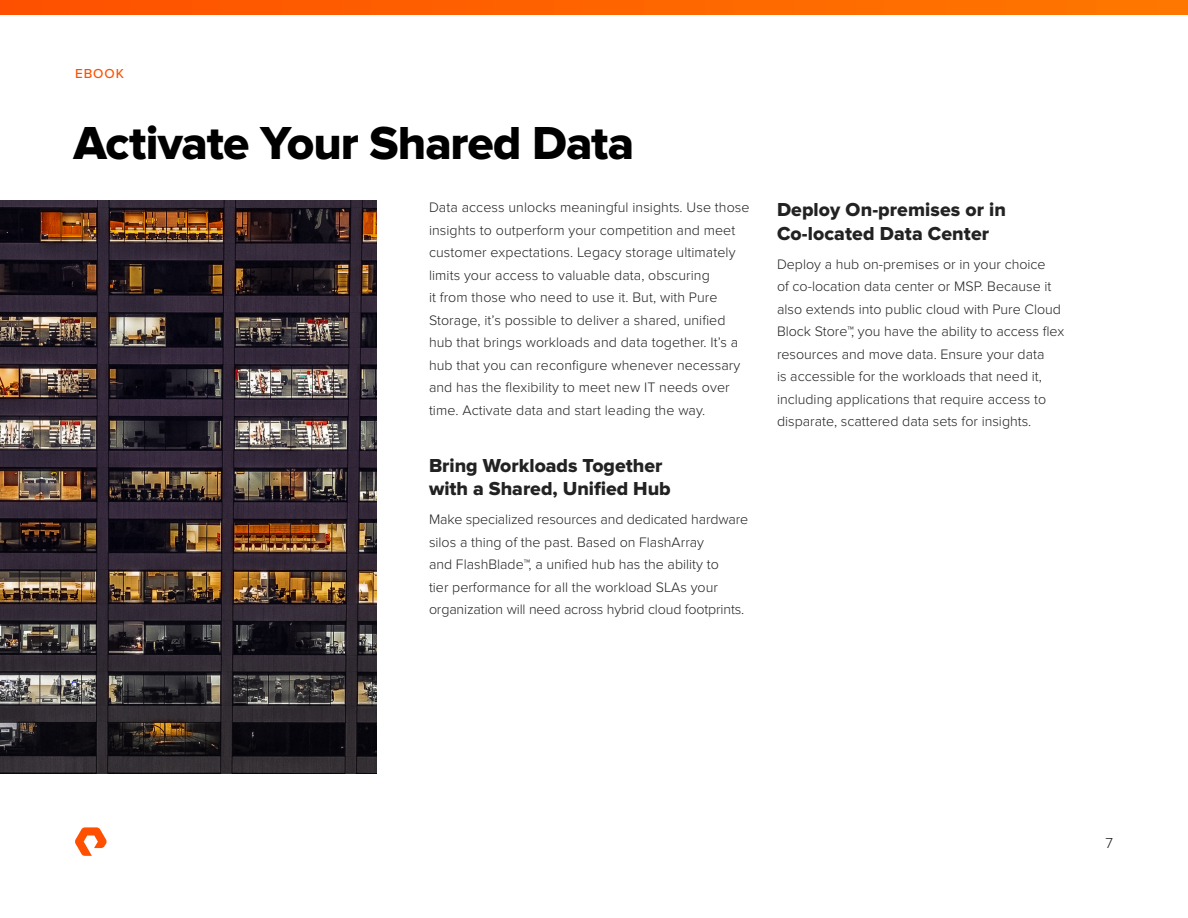
<style>
.page{position:relative;width:1188px;height:918px;background:#fff}
.page>*{position:absolute;margin:0;border:0;box-sizing:border-box;transform-origin:0 0}
.t1{font:48px "Proxima Nova Extrabld";letter-spacing:-.025em;color:#000}
.t2{font:19.5px/23.4px "Proxima Nova Extrabld";color:#222}
.t3{font:300 15px "Proxima Nova";color:#222}
.t4{font:300 14.25px/22.5px "Proxima Nova";color:#222}
.t5{font:500 13.5px "Proxima Nova";letter-spacing:.07em;color:#fe5000}
</style>
<div class="page">
<svg style="left:75px;top:827px;width:32px;height:29px"></svg>
<svg style="left:0;top:0;width:1188px;height:15px;background:#fe6300"></svg>
<img style="left:0;top:201px;width:376px;height:573px">
<p class="t5" style="left:75px;top:64px;width:51px">EBOOK</p>
<h1 class="t1" style="left:73px;top:116px;width:562px">Activate Your Shared Data</h1>
<p class="t4" style="left:429px;top:196px;width:322px">Data access unlocks meaningful insights. Use those insights to outperform your competition and meet customer expectations. Legacy storage ultimately limits your access to valuable data, obscuring<br>it from those who need to use it. But, with Pure Storage, it’s possible to deliver a shared, unified hub that brings workloads and data together. It’s a hub that you can reconfigure whenever necessary and has the flexibility to meet new IT needs over time. Activate data and start leading the way.</p>
<h2 class="t2" style="left:429px;top:454px;width:243px">Bring Workloads Together with a Shared, Unified Hub</h2>
<p class="t4" style="left:429px;top:509px;width:321px">Make specialized resources and dedicated hardware silos a thing of the past. Based on FlashArray<br>and FlashBlade™, a unified hub has the ability to<br>tier performance for all the workload SLAs your organization will need across hybrid cloud footprints.</p>
<h2 class="t2" style="left:777px;top:199px;width:231px">Deploy On-premises or in<br>Co-located Data Center</h2>
<p class="t4" style="left:777px;top:253px;width:289px">Deploy a hub on-premises or in your choice<br>of co-location data center or MSP. Because it also extends into public cloud with Pure Cloud Block Store™, you have the ability to access flex resources and move data. Ensure your data<br>is accessible for the workloads that need it, including applications that require access to disparate, scattered data sets for insights.</p>
<p class="t3" style="left:1105px;top:834px;width:9px">7</p>
</div>
